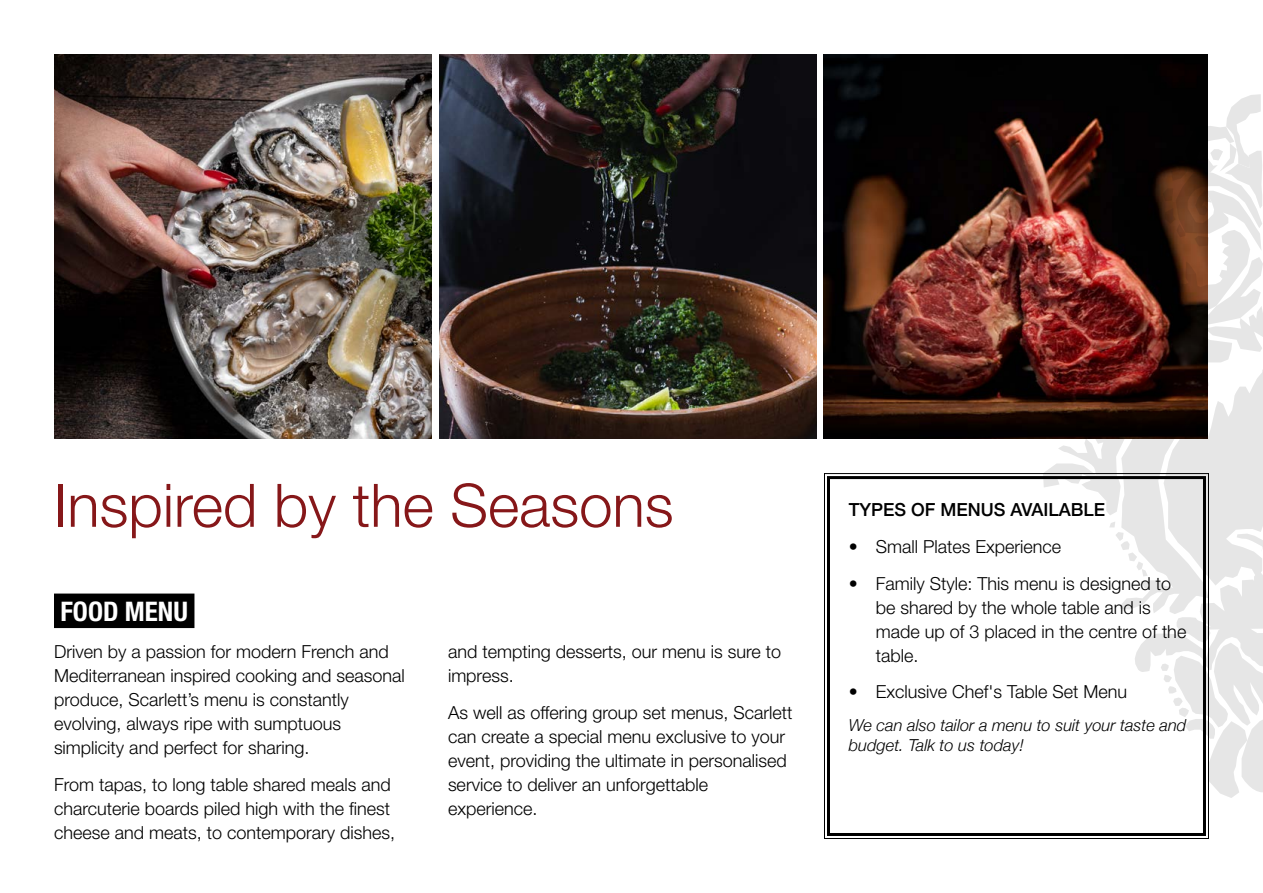
<style>
.page{position:relative;width:1263px;height:893px;background:#fff}
.page>*{position:absolute;margin:0;border:0;box-sizing:border-box;transform-origin:0 0}
.t1{font:300 60px "Helvetica Neue LT Std";color:#861719}
.t2{font:700 condensed 27px "Helvetica Neue LT Std";color:#fff}
.t3{font:300 18px/24px "Helvetica Neue LT Std";color:#000}
.t4{font:500 18px "Helvetica Neue";color:#000}
.t5{font:italic 300 16.5px/19.8px "Helvetica Neue";color:#000}
</style>
<div class="page">
<div style="left:54px;top:594px;width:140px;height:34px;background:#000"></div>
<img style="left:54px;top:54px;width:378px;height:385px">
<img style="left:439px;top:54px;width:378px;height:385px">
<img style="left:824px;top:54px;width:383px;height:385px">
<img style="left:1043px;top:230px;width:207px;height:243px">
<svg style="left:1163px;top:94px;width:99px;height:157px"></svg>
<svg style="left:1197px;top:257px;width:66px;height:95px"></svg>
<svg style="left:1109px;top:369px;width:154px;height:429px"></svg>
<svg style="left:824px;top:473px;width:385px;height:366px"></svg>
<div style="left:827px;top:476px;width:379px;height:360px;border:3px solid #000"></div>
<h1 class="t1" style="left:54px;top:469px;width:621px">Inspired by the Seasons</h1>
<h2 class="t2" style="left:60px;top:595px;width:129px">FOOD MENU</h2>
<p class="t3" style="left:54px;top:639px;width:352px">Driven by a passion for modern French and Mediterranean inspired cooking and seasonal produce, Scarlett’s menu is constantly evolving, always ripe with sumptuous simplicity and perfect for sharing.</p>
<p class="t3" style="left:54px;top:772px;width:343px">From tapas, to long table shared meals and charcuterie boards piled high with the finest cheese and meats, to contemporary dishes,</p>
<p class="t3" style="left:448px;top:639px;width:335px">and tempting desserts, our menu is sure to impress.</p>
<p class="t3" style="left:448px;top:700px;width:346px">As well as offering group set menus, Scarlett can create a special menu exclusive to your event, providing the ultimate in personalised service to deliver an unforgettable experience.</p>
<p class="t4" style="left:849px;top:495px;width:258px">TYPES OF MENUS AVAILABLE</p>
<p class="t3" style="left:849px;top:534px;width:214px">• Small Plates Experience</p>
<p class="t3" style="left:876px;top:571px;width:312px;text-indent:-27px">• Family Style: This menu is designed to be shared by the whole table and is made up of 3 placed in the centre of the table.</p>
<p class="t3" style="left:849px;top:680px;width:280px">• Exclusive Chef's Table Set Menu</p>
<p class="t5" style="left:849px;top:714px;width:339px">We can also tailor a menu to suit your taste and budget. Talk to us today!</p>
</div>
